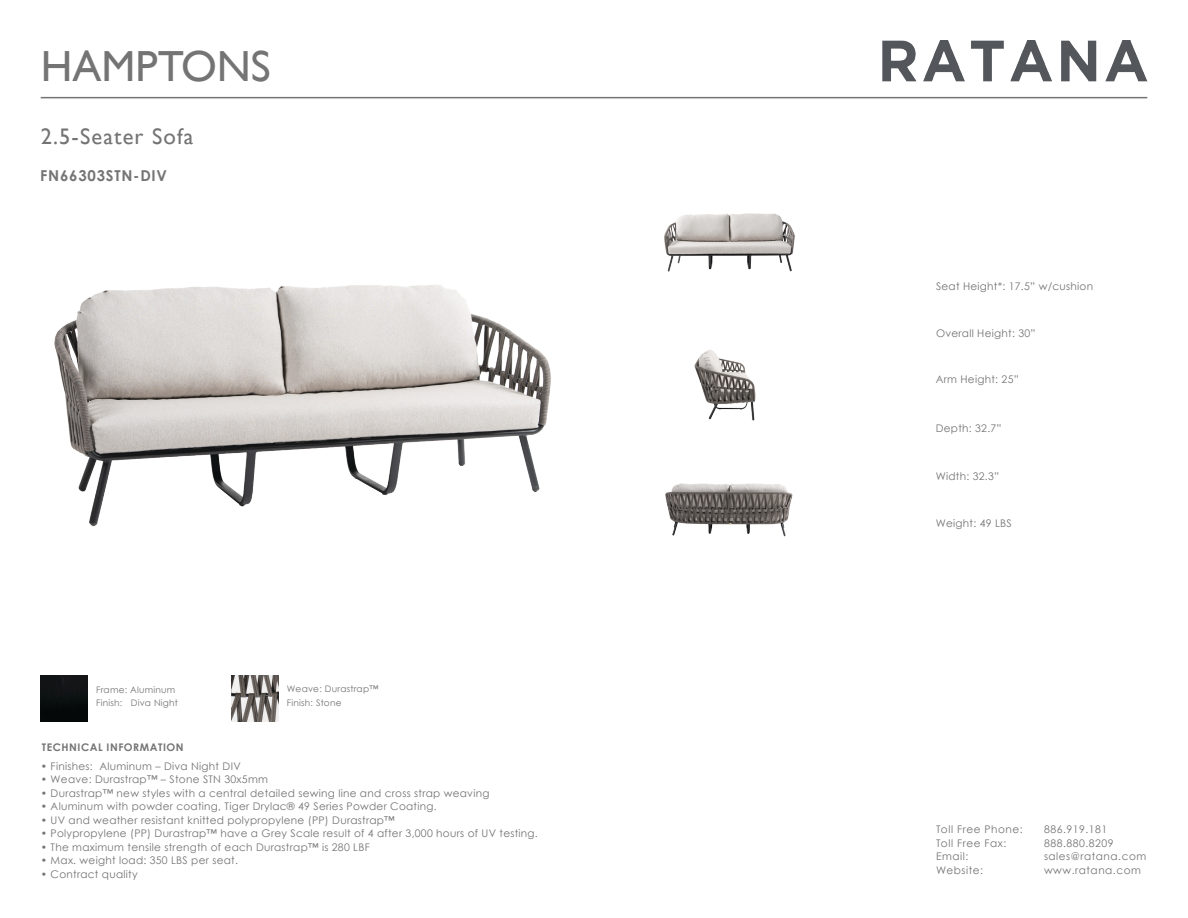
<style>
.page{position:relative;width:1188px;height:918px;background:#fff}
.page>*{position:absolute;margin:0;border:0;box-sizing:border-box;transform-origin:0 0}
.t1{font:43.5px "Gill Sans";color:#747474}
.t2{font:22.5px "Gill Sans";letter-spacing:.05em;color:#747474}
.t3{font:700 15px "Century Gothic";letter-spacing:.05em;color:#747474}
.t4{font:10.5px "Century Gothic";letter-spacing:.025em;color:#747474}
.t5{font:10.5px "Century Gothic";letter-spacing:.05em;color:#747474}
.t6{font:700 10.5px "Century Gothic";letter-spacing:.05em;color:#747474}
.t7{font:9px "Century Gothic";letter-spacing:.025em;color:#747474}
</style>
<div class="page">
<hr style="left:41px;top:97px;width:1106px;height:1px;background:#747474">
<img style="left:883px;top:40px;width:264px;height:41px">
<img style="left:231px;top:675px;width:48px;height:47px">
<img style="left:41px;top:675px;width:47px;height:47px">
<img style="left:664px;top:213px;width:131px;height:59px">
<img style="left:694px;top:350px;width:62px;height:71px">
<img style="left:665px;top:483px;width:128px;height:54px">
<img style="left:54px;top:285px;width:497px;height:241px">
<p class="t1" style="left:41px;top:41px;width:232px">HAMPTONS</p>
<p class="t2" style="left:41px;top:123px;width:154px">2.5-Seater Sofa</p>
<p class="t3" style="left:40px;top:164px;width:128px">FN66303STN-DIV</p>
<p class="t7" style="left:96px;top:683px;width:81px">Frame: Aluminum</p>
<p class="t7" style="left:96px;top:697px;width:83px">Finish: Diva Night</p>
<p class="t7" style="left:287px;top:683px;width:93px">Weave: Durastrap™</p>
<p class="t7" style="left:287px;top:696px;width:56px">Finish: Stone</p>
<p class="t6" style="left:42px;top:739px;width:143px">TECHNICAL INFORMATION</p>
<p class="t4" style="left:41px;top:758px;width:201px">• Finishes: Aluminum – Diva Night DIV</p>
<p class="t4" style="left:41px;top:772px;width:229px">• Weave: Durastrap™ – Stone STN 30x5mm</p>
<p class="t4" style="left:41px;top:785px;width:450px">• Durastrap™ new styles with a central detailed sewing line and cross strap weaving</p>
<p class="t4" style="left:41px;top:799px;width:397px">• Aluminum with powder coating, Tiger Drylac® 49 Series Powder Coating.</p>
<p class="t4" style="left:41px;top:812px;width:355px">• UV and weather resistant knitted polypropylene (PP) Durastrap™</p>
<p class="t4" style="left:41px;top:826px;width:498px">• Polypropylene (PP) Durastrap™ have a Grey Scale result of 4 after 3,000 hours of UV testing.</p>
<p class="t4" style="left:41px;top:839px;width:330px">• The maximum tensile strength of each Durastrap™ is 280 LBF</p>
<p class="t4" style="left:41px;top:853px;width:199px">• Max. weight load: 350 LBS per seat.</p>
<p class="t4" style="left:41px;top:866px;width:98px">• Contract quality</p>
<p class="t4" style="left:936px;top:279px;width:159px">Seat Height*: 17.5” w/cushion</p>
<p class="t4" style="left:936px;top:326px;width:101px">Overall Height: 30”</p>
<p class="t4" style="left:936px;top:372px;width:85px">Arm Height: 25”</p>
<p class="t4" style="left:936px;top:421px;width:67px">Depth: 32.7”</p>
<p class="t4" style="left:936px;top:469px;width:65px">Width: 32.3”</p>
<p class="t4" style="left:936px;top:516px;width:77px">Weight: 49 LBS</p>
<p class="t5" style="left:936px;top:822px;width:88px">Toll Free Phone:</p>
<p class="t5" style="left:1044px;top:822px;width:65px">886.919.181</p>
<p class="t5" style="left:936px;top:836px;width:72px">Toll Free Fax:</p>
<p class="t5" style="left:1044px;top:836px;width:71px">888.880.8209</p>
<p class="t4" style="left:936px;top:849px;width:34px">Email:</p>
<p class="t5" style="left:1044px;top:849px;width:104px">sales@ratana.com</p>
<p class="t5" style="left:936px;top:863px;width:49px">Website:</p>
<p class="t5" style="left:1044px;top:863px;width:98px">www.ratana.com</p>
</div>
